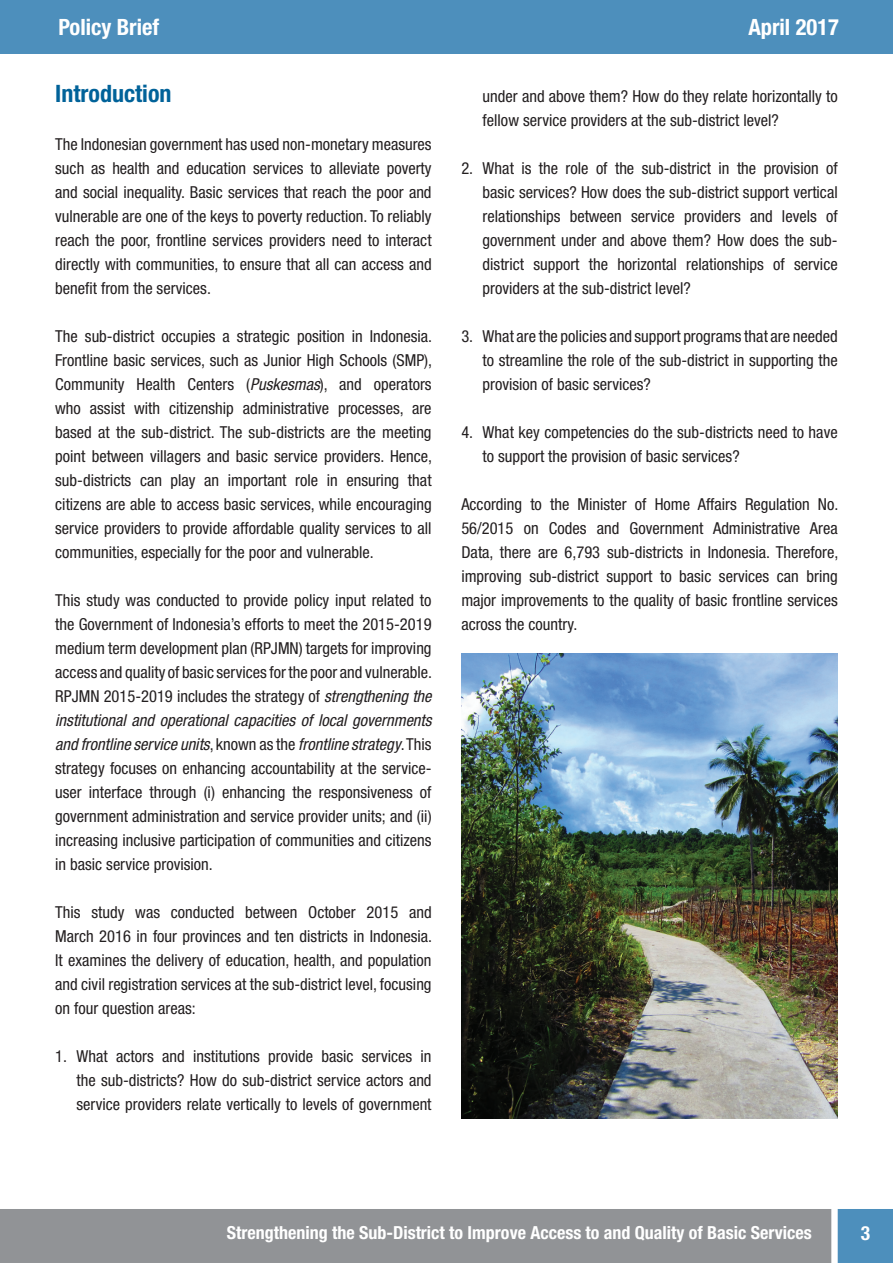
<style>
.page{position:relative;width:893px;height:1263px;background:#fff}
.page>*{position:absolute;margin:0;border:0;box-sizing:border-box;transform-origin:0 0}
.t1{font:700 condensed 24px "Helvetica Neue LT Std";color:#006299}
.t2{font:700 condensed 22.5px "Helvetica Neue LT Std";color:#fff}
.t3{font:700 condensed 19.5px "Helvetica Neue LT Std";color:#fff}
.t4{font:700 condensed 18px "Helvetica Neue LT Std";color:#fff}
.t5{font:condensed 16.5px/24px "Helvetica Neue LT Std";color:#231f20;text-align:justify}
.s1{font-style:italic}
</style>
<div class="page">
<div style="left:838px;top:1209px;width:55px;height:54px;background:#4d8fbc"></div>
<div style="left:0;top:0;width:893px;height:54px;background:#4d8fbc"></div>
<div style="left:0;top:1209px;width:831px;height:54px;background:#919396"></div>
<img style="left:461px;top:653px;width:377px;height:465px">
<h2 class="t2" style="left:58px;top:13px;width:102px">Policy Brief</h2>
<h2 class="t2" style="left:748px;top:13px;width:92px">April 2017</h2>
<h1 class="t1" style="left:55px;top:79px;width:118px">Introduction</h1>
<p class="t5" style="left:55px;top:132px;width:378px">The Indonesian government has used non-monetary measures such as health and education services to alleviate poverty and social inequality. Basic services that reach the poor and vulnerable are one of the keys to poverty reduction. To reliably reach the poor, frontline services providers need to interact directly with communities, to ensure that all can access and benefit from the services.</p>
<p class="t5" style="left:55px;top:324px;width:378px">The sub-district occupies a strategic position in Indonesia.<br>Frontline basic services, such as Junior High Schools (SMP), Community Health Centers (<span class="s1">Puskesmas</span>), and operators who assist with citizenship administrative processes, are based at the sub-district. The sub-districts are the meeting point between villagers and basic service providers. Hence, sub-districts can play an important role in ensuring that citizens are able to access basic services, while encouraging service providers to provide affordable quality services to all communities, especially for the poor and vulnerable.</p>
<p class="t5" style="left:55px;top:588px;width:378px">This study was conducted to provide policy input related to the Government of Indonesia’s efforts to meet the 2015-2019 medium term development plan (RPJMN) targets for improving access and quality of basic services for the poor and vulnerable.<br>RPJMN 2015-2019 includes the strategy of <span class="s1">strengthening the institutional and operational capacities of local governments and frontline service units</span>, known as the <span class="s1">frontline strategy</span>. This strategy focuses on enhancing accountability at the service&shy;user interface through (i) enhancing the responsiveness of government administration and service provider units; and (ii) increasing inclusive participation of communities and citizens in basic service provision.</p>
<p class="t5" style="left:55px;top:900px;width:378px">This study was conducted between October 2015 and March 2016 in four provinces and ten districts in Indonesia.<br>It examines the delivery of education, health, and population and civil registration services at the sub-district level, focusing on four question areas:</p>
<p class="t5" style="left:77px;top:1044px;width:357px;text-indent:-21px">1. What actors and institutions provide basic services in the sub-districts? How do sub-district service actors and service providers relate vertically to levels of government</p>
<p class="t5" style="left:483px;top:84px;width:357px">under and above them? How do they relate horizontally to fellow service providers at the sub-district level?</p>
<p class="t5" style="left:483px;top:156px;width:357px;text-indent:-21px">2. What is the role of the sub-district in the provision of basic services? How does the sub-district support vertical relationships between service providers and levels of government under and above them? How does the sub&shy;district support the horizontal relationships of service providers at the sub-district level?</p>
<p class="t5" style="left:483px;top:324px;width:357px;text-indent:-21px">3. What are the policies and support programs that are needed to streamline the role of the sub-district in supporting the provision of basic services?</p>
<p class="t5" style="left:483px;top:420px;width:357px;text-indent:-21px">4. What key competencies do the sub-districts need to have to support the provision of basic services?</p>
<p class="t5" style="left:461px;top:492px;width:378px">According to the Minister of Home Affairs Regulation No.<br>56/2015 on Codes and Government Administrative Area Data, there are 6,793 sub-districts in Indonesia. Therefore, improving sub-district support to basic services can bring major improvements to the quality of basic frontline services across the country.</p>
<p class="t4" style="left:227px;top:1221px;width:586px">Strengthening the Sub-District to Improve Access to and Quality of Basic Services</p>
<p class="t3" style="left:861px;top:1221px;width:11px">3</p>
</div>
